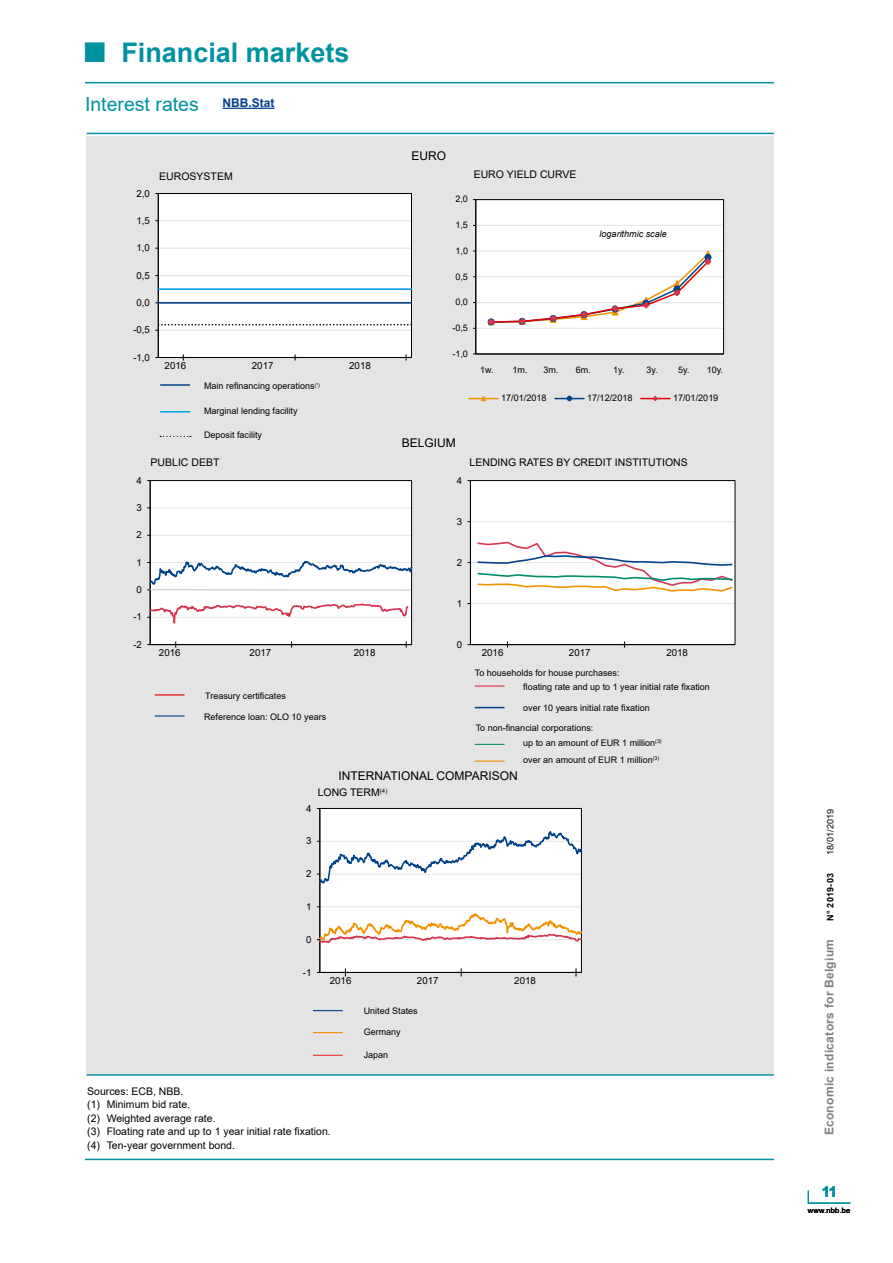
<style>
.page{position:relative;width:893px;height:1263px;background:#fff}
.page>*{position:absolute;margin:0;border:0;box-sizing:border-box;transform-origin:0 0}
.t1{font:700 27px "Arial";color:#0092a1}
.t2{font:19.5px "Arial";color:#0092a1}
.t3{font:700 15px "Arial";color:#0092a1}
.t4{font:12px "Arial";color:#000}
.t5{font:700 12px "Arial";letter-spacing:.025em;color:#818084}
.t6{font:700 12px "Arial";color:#00418a}
.t7{font:10.5px/13.5px "Arial";color:#000}
.t8{font:9.75px "Arial";color:#000}
.t9{font:9.6px "Arial";color:#000}
.t10{font:9.15px "Arial";letter-spacing:.005em;color:#000}
.t11{font:9px/13.6px "Arial";color:#000}
.t12{font:italic 9px "Arial";color:#000}
.t13{font:700 9px "Arial";letter-spacing:.025em;color:#000}
.t14{font:7.5px "Arial";letter-spacing:.025em;color:#000}
</style>
<div class="page">
<div style="left:87px;top:137px;width:687px;height:937px;background:#e4e4e4"></div>
<hr style="left:87px;top:133px;width:687px;height:1px;background:#0092a1">
<hr style="left:87px;top:1074px;width:687px;height:2px;background:#0092a1">
<hr style="left:160px;top:384px;width:30px;height:2px;background:#00418a">
<hr style="left:160px;top:411px;width:30px;height:1px;background:#00a6eb">
<svg style="left:160px;top:436px;width:31px;height:1px"></svg>
<hr style="left:155px;top:694px;width:30px;height:2px;background:#e73333">
<hr style="left:155px;top:715px;width:30px;height:1px;background:#00418a">
<svg style="left:475px;top:707px;width:29px;height:1px"></svg>
<hr style="left:475px;top:685px;width:29px;height:2px;background:#da3449">
<svg style="left:475px;top:744px;width:29px;height:1px"></svg>
<hr style="left:475px;top:760px;width:29px;height:2px;background:#f18e00">
<hr style="left:313px;top:1010px;width:30px;height:1px;background:#00418a">
<hr style="left:313px;top:1032px;width:30px;height:1px;background:#f18e00">
<hr style="left:313px;top:1055px;width:30px;height:1px;background:#e73333">
<div style="left:158px;top:193px;width:253px;height:164px;background:#fff"></div>
<hr style="left:158px;top:275px;width:253px;height:1px;background:#e3e5e6">
<hr style="left:158px;top:248px;width:253px;height:1px;background:#e3e5e6">
<hr style="left:158px;top:220px;width:253px;height:1px;background:#e3e5e6">
<div style="left:158px;top:193px;width:254px;height:165px;border:1px solid #000"></div>
<hr style="left:158px;top:193px;width:1px;height:164px;background:#000">
<hr style="left:158px;top:357px;width:253px;height:1px;background:#000">
<svg style="left:155px;top:301px;width:257px;height:3px"></svg>
<svg style="left:158px;top:288px;width:254px;height:3px"></svg>
<svg style="left:155px;top:323px;width:257px;height:8px"></svg>
<svg style="left:180px;top:354px;width:6px;height:6px"></svg>
<svg style="left:292px;top:354px;width:6px;height:6px"></svg>
<svg style="left:403px;top:354px;width:6px;height:6px"></svg>
<div style="left:150px;top:481px;width:262px;height:164px;background:#fff"></div>
<hr style="left:150px;top:535px;width:262px;height:1px;background:#e3e5e6">
<hr style="left:150px;top:507px;width:262px;height:1px;background:#e3e5e6">
<hr style="left:150px;top:481px;width:1px;height:164px;background:#000">
<hr style="left:150px;top:644px;width:262px;height:1px;background:#000">
<svg style="left:147px;top:600px;width:263px;height:48px"></svg>
<svg style="left:147px;top:557px;width:266px;height:34px"></svg>
<div style="left:470px;top:481px;width:265px;height:164px;background:#fff"></div>
<hr style="left:470px;top:603px;width:265px;height:1px;background:#e3e5e6">
<hr style="left:470px;top:562px;width:265px;height:1px;background:#e3e5e6">
<hr style="left:470px;top:521px;width:265px;height:1px;background:#e3e5e6">
<div style="left:470px;top:480px;width:265px;height:165px;border:1px solid #000"></div>
<hr style="left:470px;top:481px;width:1px;height:164px;background:#000">
<hr style="left:470px;top:644px;width:265px;height:1px;background:#000">
<svg style="left:477px;top:541px;width:257px;height:52px"></svg>
<svg style="left:504px;top:641px;width:7px;height:7px"></svg>
<svg style="left:621px;top:641px;width:7px;height:7px"></svg>
<div style="left:320px;top:808px;width:261px;height:164px;background:#fff"></div>
<div style="left:320px;top:808px;width:262px;height:165px;border:1px solid #000"></div>
<hr style="left:320px;top:808px;width:1px;height:164px;background:#000">
<hr style="left:320px;top:972px;width:261px;height:1px;background:#000">
<svg style="left:317px;top:827px;width:265px;height:59px"></svg>
<svg style="left:317px;top:906px;width:265px;height:42px"></svg>
<svg style="left:341px;top:968px;width:8px;height:8px"></svg>
<svg style="left:457px;top:968px;width:8px;height:8px"></svg>
<svg style="left:572px;top:968px;width:8px;height:8px"></svg>
<div style="left:476px;top:200px;width:248px;height:154px;background:#fff"></div>
<hr style="left:476px;top:328px;width:248px;height:1px;background:#e3e5e6">
<hr style="left:476px;top:302px;width:248px;height:1px;background:#e3e5e6">
<hr style="left:476px;top:276px;width:248px;height:1px;background:#e3e5e6">
<hr style="left:476px;top:250px;width:248px;height:2px;background:#e3e5e6">
<hr style="left:476px;top:225px;width:248px;height:1px;background:#e3e5e6">
<div style="left:476px;top:199px;width:248px;height:155px;border:1px solid #000"></div>
<hr style="left:476px;top:200px;width:1px;height:154px;background:#000">
<hr style="left:476px;top:354px;width:248px;height:1px;background:#000">
<svg style="left:487px;top:250px;width:225px;height:76px"></svg>
<svg style="left:469px;top:396px;width:29px;height:5px"></svg>
<svg style="left:555px;top:396px;width:29px;height:5px"></svg>
<svg style="left:641px;top:396px;width:29px;height:5px"></svg>
<hr style="left:85px;top:82px;width:689px;height:1px;background:#0092a1">
<hr style="left:85px;top:1159px;width:689px;height:1px;background:#0092a1">
<svg style="left:808px;top:1191px;width:1px;height:12px"></svg>
<hr style="left:808px;top:1203px;width:42px;height:1px;background:#0092a1">
<hr style="left:223px;top:108px;width:52px;height:1px;background:#00418a">
<h1 class="t1" style="left:121px;top:34px;width:230px">Financial markets</h1>
<h2 class="t2" style="left:85px;top:91px;width:115px">Interest rates</h2>
<h3 class="t6" style="left:223px;top:94px;width:53px">NBB.Stat</h3>
<p class="t9" style="left:137px;top:187px;width:15px">2,0</p>
<p class="t9" style="left:137px;top:214px;width:15px">1,5</p>
<p class="t9" style="left:137px;top:241px;width:15px">1,0</p>
<p class="t9" style="left:137px;top:269px;width:15px">0,5</p>
<p class="t9" style="left:137px;top:296px;width:15px">0,0</p>
<p class="t9" style="left:133px;top:323px;width:18px">-0,5</p>
<p class="t9" style="left:133px;top:351px;width:18px">-1,0</p>
<p class="t7" style="left:159px;top:170px;width:75px">EUROSYSTEM</p>
<p class="t8" style="left:165px;top:359px;width:23px">2016</p>
<p class="t8" style="left:252px;top:359px;width:23px">2017</p>
<p class="t8" style="left:349px;top:359px;width:23px">2018</p>
<p class="t9" style="left:137px;top:474px;width:7px">4</p>
<p class="t9" style="left:137px;top:501px;width:7px">3</p>
<p class="t9" style="left:137px;top:528px;width:7px">2</p>
<p class="t9" style="left:137px;top:556px;width:7px">1</p>
<p class="t9" style="left:137px;top:583px;width:7px">0</p>
<p class="t9" style="left:133px;top:610px;width:10px">-1</p>
<p class="t11" style="left:204px;top:379px;width:117px">Main refinancing operations<sup>(¹)</sup></p>
<p class="t11" style="left:204px;top:404px;width:95px">Marginal lending facility</p>
<p class="t11" style="left:204px;top:428px;width:60px">Deposit facility</p>
<p class="t7" style="left:151px;top:456px;width:70px">PUBLIC DEBT</p>
<h3 class="t4" style="left:411px;top:147px;width:36px">EURO</h3>
<p class="t7" style="left:474px;top:168px;width:104px">EURO YIELD CURVE</p>
<p class="t11" style="left:455px;top:192px;width:14px">2,0</p>
<p class="t11" style="left:455px;top:218px;width:14px">1,5</p>
<p class="t10" style="left:455px;top:244px;width:14px">1,0</p>
<p class="t11" style="left:455px;top:270px;width:14px">0,5</p>
<p class="t11" style="left:455px;top:295px;width:14px">0,0</p>
<p class="t10" style="left:452px;top:322px;width:17px">-0,5</p>
<p class="t11" style="left:452px;top:347px;width:17px">-1,0</p>
<p class="t12" style="left:600px;top:228px;width:69px">logarithmic scale</p>
<p class="t11" style="left:480px;top:363px;width:49px">1w. 1m.</p>
<p class="t11" style="left:543px;top:363px;width:49px">3m. 6m.</p>
<p class="t11" style="left:613px;top:363px;width:13px">1y.</p>
<p class="t11" style="left:646px;top:363px;width:45px">3y. 5y.</p>
<p class="t11" style="left:707px;top:363px;width:18px">10y.</p>
<p class="t10" style="left:501px;top:392px;width:47px">17/01/2018</p>
<p class="t10" style="left:587px;top:392px;width:47px">17/12/2018</p>
<p class="t10" style="left:673px;top:392px;width:47px">17/01/2019</p>
<h3 class="t4" style="left:402px;top:435px;width:56px">BELGIUM</h3>
<p class="t9" style="left:457px;top:474px;width:7px">4</p>
<p class="t7" style="left:470px;top:456px;width:220px">LENDING RATES BY CREDIT INSTITUTIONS</p>
<p class="t9" style="left:457px;top:515px;width:7px">3</p>
<p class="t9" style="left:457px;top:556px;width:7px">2</p>
<p class="t9" style="left:457px;top:597px;width:7px">1</p>
<p class="t9" style="left:133px;top:638px;width:10px">-2</p>
<p class="t9" style="left:457px;top:638px;width:7px">0</p>
<p class="t8" style="left:159px;top:646px;width:23px">2016</p>
<p class="t8" style="left:250px;top:646px;width:23px">2017</p>
<p class="t8" style="left:354px;top:646px;width:23px">2018</p>
<p class="t8" style="left:482px;top:646px;width:23px">2016</p>
<p class="t8" style="left:569px;top:646px;width:23px">2017</p>
<p class="t8" style="left:666px;top:646px;width:23px">2018</p>
<p class="t11" style="left:205px;top:689px;width:82px">Treasury certificates</p>
<p class="t11" style="left:204px;top:710px;width:124px">Reference loan: OLO 10 years</p>
<p class="t11" style="left:523px;top:666px;width:188px;text-indent:-48px">To households for house purchases:<br>floating rate and up to 1 year initial rate fixation</p>
<p class="t11" style="left:476px;top:698px;width:175px;line-height:19.6px;text-indent:47px">over 10 years initial rate fixation<br>To non-financial corporations:</p>
<p class="t11" style="left:523px;top:735px;width:140px;line-height:16.8px">up to an amount of EUR 1 million<sup>(3) </sup>over an amount of EUR 1 million<sup>(3)</sup></p>
<h3 class="t4" style="left:339px;top:767px;width:181px">INTERNATIONAL COMPARISON</h3>
<p class="t7" style="left:318px;top:786px;width:71px">LONG TERM<sup>(4)</sup></p>
<p class="t9" style="left:306px;top:801px;width:7px">4</p>
<p class="t9" style="left:306px;top:834px;width:7px">3</p>
<p class="t9" style="left:306px;top:867px;width:7px">2</p>
<p class="t9" style="left:306px;top:900px;width:7px">1</p>
<p class="t9" style="left:306px;top:933px;width:7px">0</p>
<p class="t9" style="left:303px;top:965px;width:10px">-1</p>
<p class="t8" style="left:330px;top:973px;width:23px">2016</p>
<p class="t8" style="left:417px;top:973px;width:23px">2017</p>
<p class="t8" style="left:514px;top:973px;width:23px">2018</p>
<p class="t11" style="left:364px;top:1004px;width:56px">United States</p>
<p class="t11" style="left:364px;top:1025px;width:39px">Germany</p>
<p class="t11" style="left:364px;top:1048px;width:26px">Japan</p>
<p class="t7" style="left:87px;top:1084px;width:245px">Sources: ECB, NBB.<br>(1) Minimum bid rate.<br>(2) Weighted average rate.<br>(3) Floating rate and up to 1 year initial rate fixation. (4) Ten-year government bond.</p>
<p class="t11" style="left:823px;top:854px;width:47px;rotate:-90deg">18/01/2019</p>
<p class="t13" style="left:824px;top:921px;width:50px;rotate:-90deg">N° 2019-03</p>
<h3 class="t5" style="left:821px;top:1135px;width:198px;rotate:-90deg">Economic indicators for Belgium</h3>
<h3 class="t3" style="left:821px;top:1181px;width:17px">11</h3>
<p class="t14" style="left:808px;top:1205px;width:44px">www.nbb.be</p>
</div>
